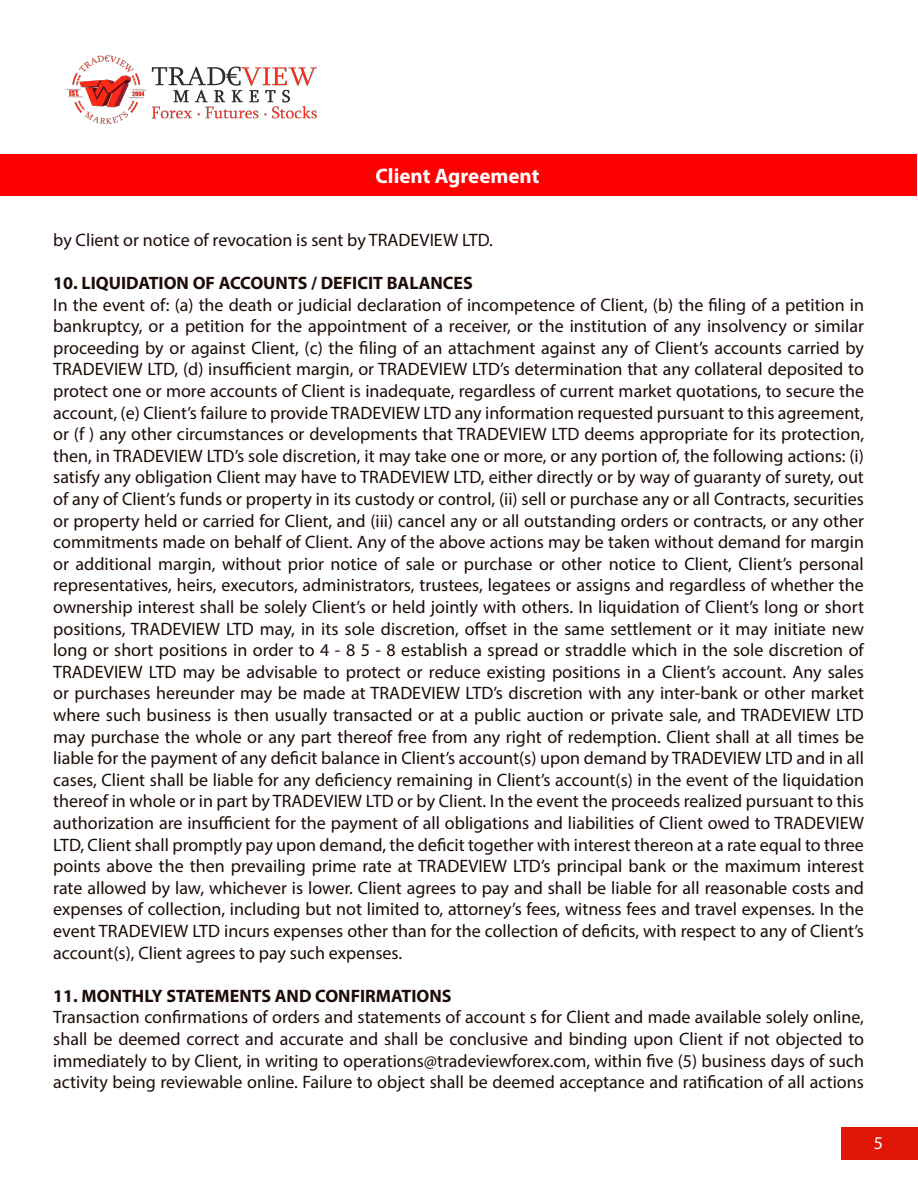
<style>
.page{position:relative;width:918px;height:1188px;background:#fff}
.page>*{position:absolute;margin:0;border:0;box-sizing:border-box;transform-origin:0 0}
.t1{font:700 21px "Myriad Pro";color:#fff}
.t2{font:18px/21.6px "Myriad Pro";color:#1d0c07;text-align:justify}
.t3{font:700 18px "Myriad Pro";color:#1d0c07}
.t4{font:18px "Myriad Pro";color:#fff}
</style>
<div class="page">
<div style="left:0;top:154px;width:916px;height:42px;background:#f00"></div>
<div style="left:841px;top:1128px;width:77px;height:32px;background:#e01607"></div>
<img style="left:66px;top:55px;width:251px;height:69px">
<p class="t1" style="left:376px;top:162px;width:165px">Client Agreement</p>
<p class="t2" style="left:53px;top:229px;width:441px">by Client or notice of revocation is sent by TRADEVIEW LTD.</p>
<p class="t3" style="left:53px;top:271px;width:421px">10. LIQUIDATION OF ACCOUNTS / DEFICIT BALANCES</p>
<p class="t2" style="left:53px;top:294px;width:812px">In the event of: (a) the death or judicial declaration of incompetence of Client, (b) the filing of a petition in bankruptcy, or a petition for the appointment of a receiver, or the institution of any insolvency or similar proceeding by or against Client, (c) the filing of an attachment against any of Client’s accounts carried by TRADEVIEW LTD, (d) insufficient margin, or TRADEVIEW LTD’s determination that any collateral deposited to protect one or more accounts of Client is inadequate, regardless of current market quotations, to secure the account, (e) Client’s failure to provide TRADEVIEW LTD any information requested pursuant to this agreement, or (f ) any other circumstances or developments that TRADEVIEW LTD deems appropriate for its protection, then, in TRADEVIEW LTD’s sole discretion, it may take one or more, or any portion of, the following actions: (i) satisfy any obligation Client may have to TRADEVIEW LTD, either directly or by way of guaranty of surety, out of any of Client’s funds or property in its custody or control, (ii) sell or purchase any or all Contracts, securities or property held or carried for Client, and (iii) cancel any or all outstanding orders or contracts, or any other commitments made on behalf of Client. Any of the above actions may be taken without demand for margin or additional margin, without prior notice of sale or purchase or other notice to Client, Client’s personal representatives, heirs, executors, administrators, trustees, legatees or assigns and regardless of whether the ownership interest shall be solely Client’s or held jointly with others. In liquidation of Client’s long or short positions, TRADEVIEW LTD may, in its sole discretion, offset in the same settlement or it may initiate new long or short positions in order to 4 - 8 5 - 8 establish a spread or straddle which in the sole discretion of TRADEVIEW LTD may be advisable to protect or reduce existing positions in a Client’s account. Any sales or purchases hereunder may be made at TRADEVIEW LTD’s discretion with any inter-bank or other market where such business is then usually transacted or at a public auction or private sale, and TRADEVIEW LTD may purchase the whole or any part thereof free from any right of redemption. Client shall at all times be liable for the payment of any deficit balance in Client’s account(s) upon demand by TRADEVIEW LTD and in all cases, Client shall be liable for any deficiency remaining in Client’s account(s) in the event of the liquidation thereof in whole or in part by TRADEVIEW LTD or by Client. In the event the proceeds realized pursuant to this authorization are insufficient for the payment of all obligations and liabilities of Client owed to TRADEVIEW LTD, Client shall promptly pay upon demand, the deficit together with interest thereon at a rate equal to three points above the then prevailing prime rate at TRADEVIEW LTD’s principal bank or the maximum interest rate allowed by law, whichever is lower. Client agrees to pay and shall be liable for all reasonable costs and expenses of collection, including but not limited to, attorney’s fees, witness fees and travel expenses. In the event TRADEVIEW LTD incurs expenses other than for the collection of deficits, with respect to any of Client’s account(s), Client agrees to pay such expenses.</p>
<p class="t3" style="left:53px;top:984px;width:400px">11. MONTHLY STATEMENTS AND CONFIRMATIONS</p>
<p class="t2" style="left:53px;top:1006px;width:812px">Transaction confirmations of orders and statements of account s for Client and made available solely online, shall be deemed correct and accurate and shall be conclusive and binding upon Client if not objected to immediately to by Client, in writing to operations@tradeviewforex.com, within five (5) business days of such activity being reviewable online. Failure to object shall be deemed acceptance and ratification of all actions</p>
<p class="t4" style="left:874px;top:1132px;width:11px">5</p>
</div>
